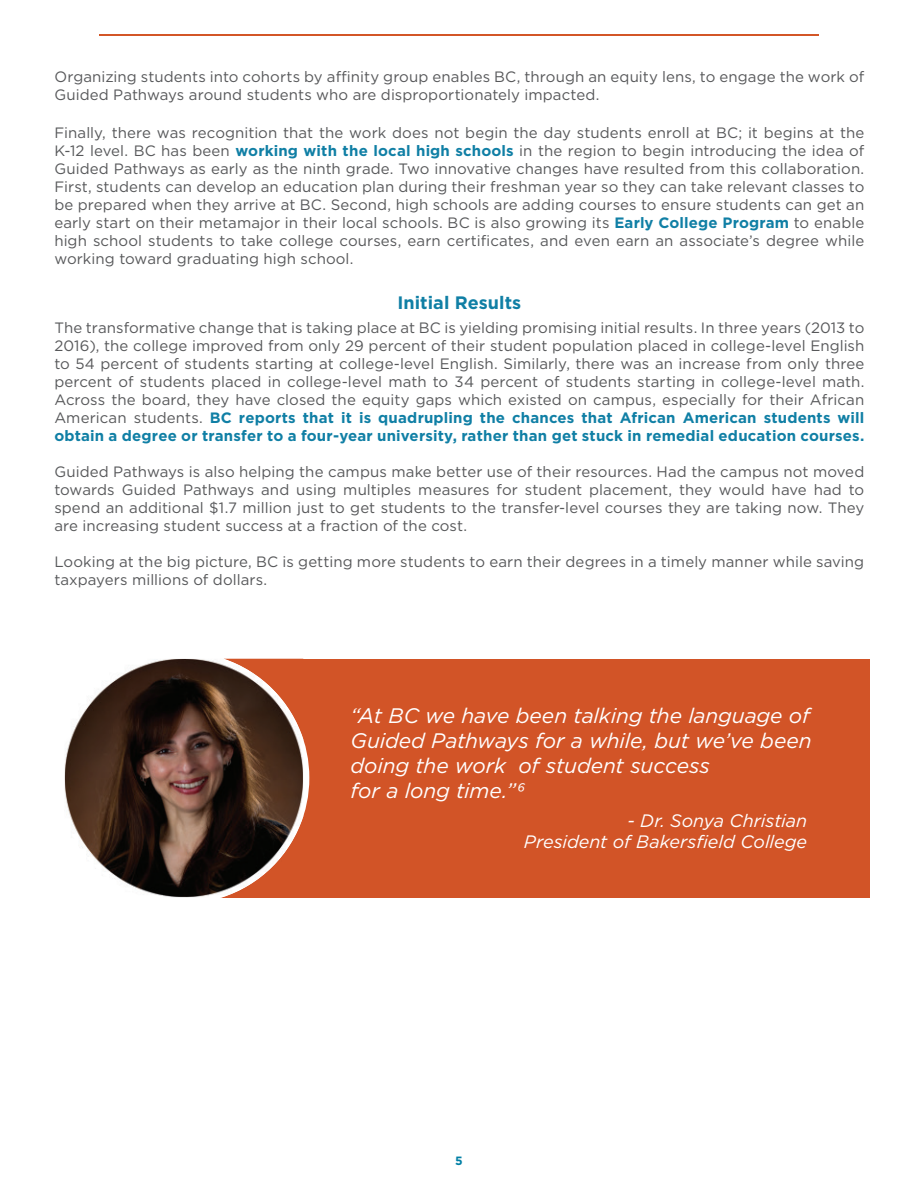
<style>
.page{position:relative;width:918px;height:1188px;background:#fff}
.page>*{position:absolute;margin:0;border:0;box-sizing:border-box;transform-origin:0 0}
.t1{font:italic 21px/25.2px "Gotham";letter-spacing:-.005em;color:#fff}
.t2{font:italic 18px/21.6px "Gotham";letter-spacing:-.005em;color:#fff;text-align:right}
.t3{font:700 18px "Gotham";letter-spacing:.005em;color:#107fa5}
.t4{font:15px/18px "Gotham";letter-spacing:.005em;color:#57585a;text-align:justify}
.t5{font:700 12px "Gotham";color:#007fa5}
.s1{font-weight:700;color:#107fa5}
</style>
<div class="page">
<hr style="left:99px;top:35px;width:720px;height:1px;background:#d35627">
<div style="left:155px;top:659px;width:715px;height:239px;background:#d25427"></div>
<img style="left:64px;top:659px;width:239px;height:239px">
<p class="t4" style="left:54px;top:68px;width:811px">Organizing students into cohorts by affinity group enables BC, through an equity lens, to engage the work of<br>Guided Pathways around students who are disproportionately impacted.</p>
<p class="t4" style="left:54px;top:124px;width:812px">Finally, there was recognition that the work does not begin the day students enroll at BC; it begins at the K-12 level. BC has been <span class="s1">working with the local high schools</span> in the region to begin introducing the idea of Guided Pathways as early as the ninth grade. Two innovative changes have resulted from this collaboration.<br>First, students can develop an education plan during their freshman year so they can take relevant classes to be prepared when they arrive at BC. Second, high schools are adding courses to ensure students can get an early start on their metamajor in their local schools. BC is also growing its <span class="s1">Early College Program</span> to enable high school students to take college courses, earn certificates, and even earn an associate’s degree while working toward graduating high school.</p>
<p class="t3" style="left:397px;top:291px;width:126px">Initial Results</p>
<p class="t4" style="left:54px;top:319px;width:812px">The transformative change that is taking place at BC is yielding promising initial results. In three years (2013 to 2016), the college improved from only 29 percent of their student population placed in college-level English to 54 percent of students starting at college-level English. Similarly, there was an increase from only three percent of students placed in college-level math to 34 percent of students starting in college-level math.<br>Across the board, they have closed the equity gaps which existed on campus, especially for their African American students. <span class="s1">BC reports that it is quadrupling the chances that African American students will obtain a degree or transfer to a four-year university, rather than get stuck in remedial education courses.</span></p>
<p class="t4" style="left:54px;top:463px;width:812px">Guided Pathways is also helping the campus make better use of their resources. Had the campus not moved towards Guided Pathways and using multiples measures for student placement, they would have had to spend an additional $1.7 million just to get students to the transfer-level courses they are taking now. They are increasing student success at a fraction of the cost.</p>
<p class="t4" style="left:54px;top:553px;width:811px">Looking at the big picture, BC is getting more students to earn their degrees in a timely manner while saving taxpayers millions of dollars.</p>
<h1 class="t1" style="left:350px;top:702px;width:463px">“At BC we have been talking the language of Guided Pathways for a while, but we’ve been doing the work of student success<br>for a long time.”6</h1>
<p class="t2" style="left:524px;top:809px;width:285px">- Dr. Sonya Christian<br>President of Bakersfield College</p>
<p class="t5" style="left:455px;top:1152px;width:9px">5</p>
</div>
